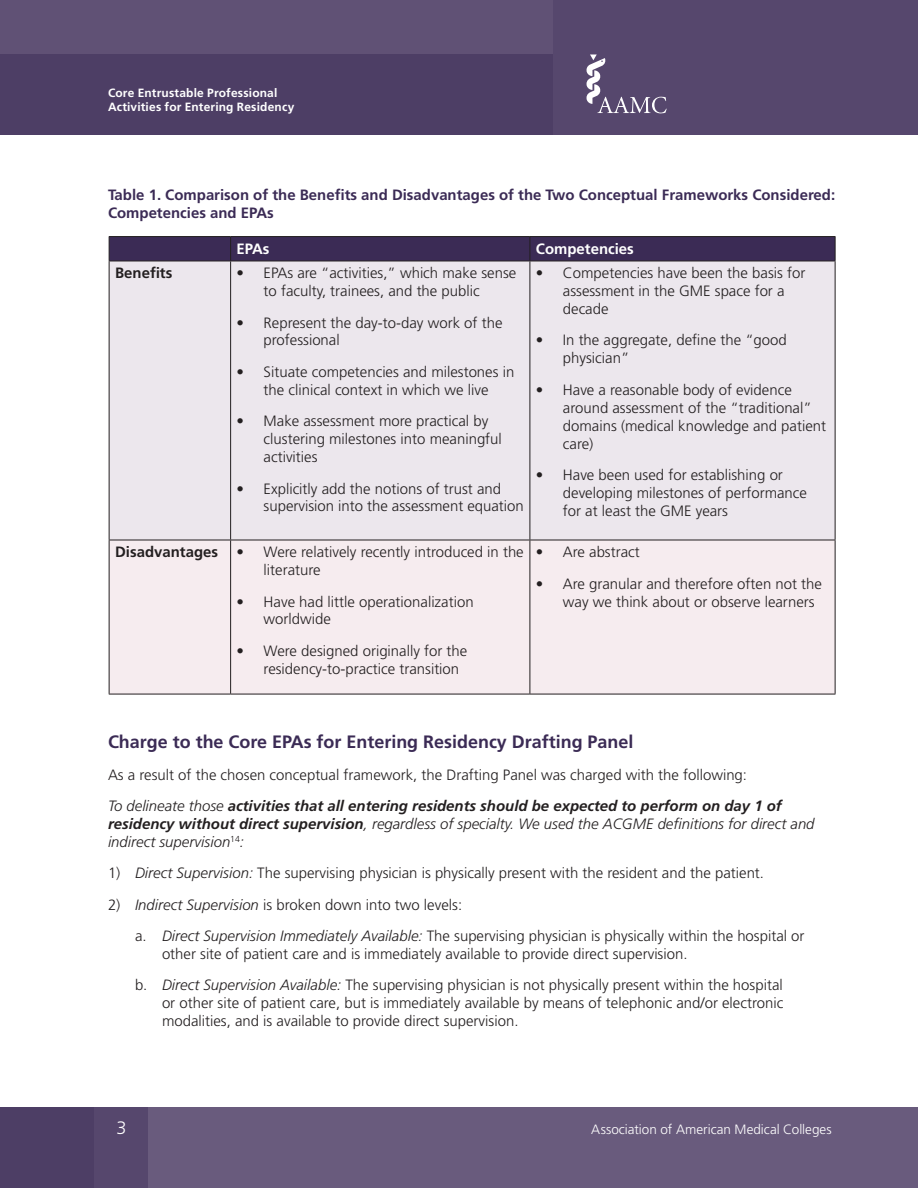
<style>
.page{position:relative;width:918px;height:1188px;background:#fff}
.page>*{position:absolute;margin:0;border:0;box-sizing:border-box;transform-origin:0 0}
.subheaders{font:700 18px "Frutiger";color:#3b2b55}
.t1{font:300 18px "Frutiger";color:#fff}
.bullets{font:300 15px/18px "Frutiger";color:#231f20}
.body_text{font:italic 700 15px/18px "Frutiger";color:#231f20}
.body_text-2{font:700 15px/18px "Frutiger";color:#3b2b55}
.body_text-3{font:300 15px "Frutiger";color:#231f20}
.t2{font:700 15px "Frutiger";color:#231f20}
.t3{font:700 15px "Frutiger";color:#fff}
.t4{font:300 13.5px "Frutiger";color:#fff}
.t5{font:700 12px/14.4px "Frutiger";letter-spacing:.015em;color:#fff}
.s1{font-weight:300}
.s2{font-style:italic}
</style>
<div class="page">
<div style="left:0;top:0;width:564px;height:68px;background:#605175"></div>
<div style="left:0;top:54px;width:564px;height:81px;background:#4d3e65"></div>
<div style="left:0;top:1107px;width:148px;height:81px;background:#4d3e65"></div>
<div style="left:122px;top:1107px;width:796px;height:81px;background:#695b7d"></div>
<hr style="left:0;top:0;width:1px;height:135px;background:#56476d">
<div style="left:554px;top:0;width:364px;height:135px;background:#56476d"></div>
<svg style="left:586px;top:54px;width:81px;height:59px"></svg>
<div style="left:94px;top:1107px;width:54px;height:81px;background:#56476d"></div>
<div style="left:110px;top:262px;width:725px;height:278px;background:#ece7ed"></div>
<div style="left:110px;top:541px;width:725px;height:153px;background:#f6ecef"></div>
<hr style="left:109px;top:236px;width:122px;height:1px;background:#231f20">
<hr style="left:231px;top:236px;width:299px;height:1px;background:#231f20">
<hr style="left:530px;top:236px;width:305px;height:1px;background:#231f20">
<div style="left:109px;top:237px;width:727px;height:24px;background:#3b2b55"></div>
<hr style="left:109px;top:261px;width:122px;height:1px;background:#231f20">
<hr style="left:109px;top:261px;width:1px;height:279px;background:#231f20">
<hr style="left:231px;top:261px;width:299px;height:1px;background:#231f20">
<hr style="left:230px;top:261px;width:1px;height:279px;background:#231f20">
<hr style="left:530px;top:261px;width:305px;height:1px;background:#231f20">
<hr style="left:530px;top:261px;width:1px;height:279px;background:#231f20">
<hr style="left:835px;top:261px;width:1px;height:279px;background:#231f20">
<hr style="left:109px;top:540px;width:122px;height:1px;background:#231f20">
<hr style="left:109px;top:540px;width:1px;height:154px;background:#231f20">
<hr style="left:231px;top:540px;width:299px;height:1px;background:#231f20">
<hr style="left:230px;top:540px;width:1px;height:154px;background:#231f20">
<hr style="left:530px;top:540px;width:305px;height:1px;background:#231f20">
<hr style="left:530px;top:540px;width:1px;height:154px;background:#231f20">
<hr style="left:835px;top:540px;width:1px;height:154px;background:#231f20">
<hr style="left:109px;top:694px;width:122px;height:1px;background:#231f20">
<hr style="left:231px;top:694px;width:299px;height:1px;background:#231f20">
<hr style="left:530px;top:694px;width:305px;height:1px;background:#231f20">
<p class="t5" style="left:108px;top:86px;width:188px">Core Entrustable Professional<br>Activities for Entering Residency</p>
<p class="body_text-2" style="left:108px;top:186px;width:729px">Table 1. Comparison of the Benefits and Disadvantages of the Two Conceptual Frameworks Considered:<br>Competencies and EPAs</p>
<p class="t3" style="left:237px;top:240px;width:34px">EPAs</p>
<p class="t3" style="left:536px;top:240px;width:99px">Competencies</p>
<p class="t2" style="left:115px;top:264px;width:59px">Benefits</p>
<p class="bullets" style="left:264px;top:264px;width:254px;text-indent:-27px">• EPAs are “activities,” which make sense to faculty, trainees, and the public</p>
<p class="bullets" style="left:264px;top:314px;width:240px;text-indent:-27px">• Represent the day-to-day work of the professional</p>
<p class="bullets" style="left:237px;top:363px;width:279px;text-align:center">• Situate competencies and milestones in the clinical context in which we live</p>
<p class="bullets" style="left:264px;top:412px;width:240px;text-indent:-27px">• Make assessment more practical by clustering milestones into meaningful activities</p>
<p class="bullets" style="left:264px;top:480px;width:262px;text-indent:-27px">• Explicitly add the notions of trust and supervision into the assessment equation</p>
<p class="t2" style="left:115px;top:543px;width:130px">Disadvantages <span class="s1">•</span></p>
<p class="bullets" style="left:264px;top:543px;width:262px">Were relatively recently introduced in the literature</p>
<p class="bullets" style="left:264px;top:593px;width:212px;text-indent:-27px">• Have had little operationalization worldwide</p>
<p class="bullets" style="left:264px;top:642px;width:205px;text-indent:-27px">• Were designed originally for the residency-to-practice transition</p>
<p class="bullets" style="left:563px;top:264px;width:244px;text-indent:-27px">• Competencies have been the basis for assessment in the GME space for a decade</p>
<p class="bullets" style="left:563px;top:331px;width:225px;text-indent:-27px">• In the aggregate, define the “good physician”</p>
<p class="bullets" style="left:563px;top:381px;width:265px;text-indent:-27px">• Have a reasonable body of evidence around assessment of the “traditional” domains (medical knowledge and patient care)</p>
<p class="bullets" style="left:563px;top:466px;width:246px;text-indent:-27px">• Have been used for establishing or developing milestones of performance for at least the GME years</p>
<p class="bullets" style="left:536px;top:543px;width:105px">• Are abstract</p>
<p class="bullets" style="left:563px;top:575px;width:261px;text-indent:-27px">• Are granular and therefore often not the way we think about or observe learners</p>
<p class="subheaders" style="left:108px;top:731px;width:527px">Charge to the Core EPAs for Entering Residency Drafting Panel</p>
<p class="body_text-3" style="left:108px;top:766px;width:641px">As a result of the chosen conceptual framework, the Drafting Panel was charged with the following:</p>
<p class="body_text" style="left:108px;top:797px;width:708px"><span class="s1">To delineate those</span> activities that all entering residents should be expected to perform on day 1 of residency without direct supervision<span class="s1">, regardless of specialty. We used the ACGME definitions for direct and indirect supervision</span><sup>14</sup><span class="s1">:</span></p>
<p class="bullets" style="left:108px;top:864px;width:658px">1) <span class="s2">Direct Supervision:</span> The supervising physician is physically present with the resident and the patient.</p>
<p class="bullets" style="left:108px;top:896px;width:356px">2) <span class="s2">Indirect Supervision</span> is broken down into two levels:</p>
<p class="bullets" style="left:162px;top:927px;width:644px;text-indent:-27px">a. <span class="s2">Direct Supervision Immediately Available:</span> The supervising physician is physically within the hospital or other site of patient care and is immediately available to provide direct supervision.</p>
<p class="bullets" style="left:162px;top:977px;width:623px;text-align:justify;text-indent:-27px">b. <span class="s2">Direct Supervision Available:</span> The supervising physician is not physically present within the hospital or other site of patient care, but is immediately available by means of telephonic and/or electronic modalities, and is available to provide direct supervision.</p>
<p class="t1" style="left:116px;top:1118px;width:12px">3</p>
<p class="t4" style="left:591px;top:1122px;width:242px">Association of American Medical Colleges</p>
</div>
